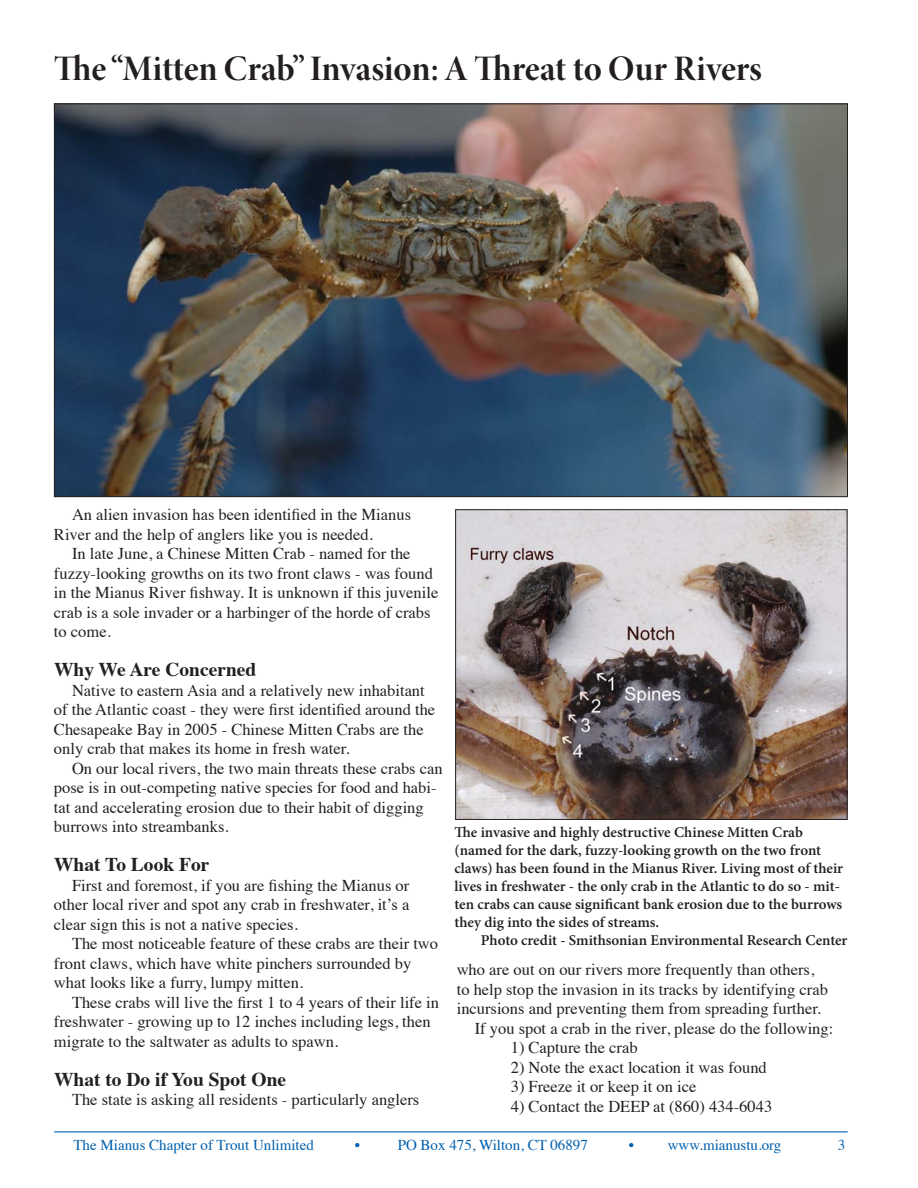
<style>
.page{position:relative;width:918px;height:1188px;background:#fff}
.page>*{position:absolute;margin:0;border:0;box-sizing:border-box;transform-origin:0 0}
.t1{font:36px "Minion Pro Bold Disp";letter-spacing:-.005em;color:#231f20}
.t2{font:700 19.5px "Times";color:#231f20}
.t3{font:16.5px/19.5px "Times";color:#231f20}
.t4{font:600 15px/18px "Minion Pro";color:#231f20}
.t5{font:15px "Times";color:#0160ae}
</style>
<div class="page">
<img style="left:56px;top:106px;width:790px;height:389px">
<img style="left:457px;top:511px;width:389px;height:307px">
<div style="left:455px;top:509px;width:393px;height:311px;border:1px solid #231f20"></div>
<hr style="left:54px;top:1131px;width:794px;height:1px;background:#0160ae">
<h1 class="t1" style="left:54px;top:47px;width:709px">The “Mitten Crab” Invasion: A Threat to Our Rivers</h1>
<p class="t3" style="left:54px;top:504px;width:359px;text-indent:18px">An alien invasion has been identified in the Mianus<br>River and the help of anglers like you is needed.</p>
<p class="t3" style="left:54px;top:543px;width:386px;text-indent:18px">In late June, a Chinese Mitten Crab - named for the fuzzy-looking growths on its two front claws - was found in the Mianus River fishway. It is unknown if this juvenile crab is a sole invader or a harbinger of the horde of crabs to come.</p>
<p class="t2" style="left:54px;top:651px;width:204px">Why We Are Concerned</p>
<p class="t3" style="left:54px;top:679px;width:383px;text-indent:18px">Native to eastern Asia and a relatively new inhabitant of the Atlantic coast - they were first identified around the Chesapeake Bay in 2005 - Chinese Mitten Crabs are the only crab that makes its home in fresh water.</p>
<p class="t3" style="left:54px;top:757px;width:390px;text-indent:18px">On our local rivers, the two main threats these crabs can pose is in out-competing native species for food and habi&shy;tat and accelerating erosion due to their habit of digging burrows into streambanks.</p>
<p class="t2" style="left:54px;top:846px;width:157px">What To Look For</p>
<p class="t3" style="left:54px;top:874px;width:357px;text-align:justify;text-indent:18px">First and foremost, if you are fishing the Mianus or other local river and spot any crab in freshwater, it’s a clear sign this is not a native species.</p>
<p class="t3" style="left:54px;top:933px;width:386px;text-indent:18px">The most noticeable feature of these crabs are their two front claws, which have white pinchers surrounded by what looks like a furry, lumpy mitten.</p>
<p class="t3" style="left:54px;top:991px;width:387px;text-indent:18px">These crabs will live the first 1 to 4 years of their life in freshwater - growing up to 12 inches including legs, then migrate to the saltwater as adults to spawn.</p>
<p class="t2" style="left:54px;top:1061px;width:234px">What to Do if You Spot One</p>
<p class="t3" style="left:72px;top:1089px;width:349px">The state is asking all residents - particularly anglers</p>
<p class="t4" style="left:454px;top:823px;width:390px">The invasive and highly destructive Chinese Mitten Crab (named for the dark, fuzzy-looking growth on the two front claws) has been found in the Mianus River. Living most of their lives in freshwater - the only crab in the Atlantic to do so - mit&shy;ten crabs can cause significant bank erosion due to the burrows they dig into the sides of streams.</p>
<p class="t4" style="left:481px;top:931px;width:368px">Photo credit - Smithsonian Environmental Research Center</p>
<p class="t3" style="left:457px;top:959px;width:359px">who are out on our rivers more frequently than others,</p>
<p class="t3" style="left:457px;top:978px;width:373px">to help stop the invasion in its tracks by identifying crab</p>
<p class="t3" style="left:457px;top:998px;width:366px">incursions and preventing them from spreading further.</p>
<p class="t3" style="left:475px;top:1017px;width:360px">If you spot a crab in the river, please do the following:</p>
<p class="t3" style="left:511px;top:1037px;width:128px">1) Capture the crab</p>
<p class="t3" style="left:511px;top:1056px;width:258px">2) Note the exact location it was found</p>
<p class="t3" style="left:511px;top:1076px;width:187px">3) Freeze it or keep it on ice</p>
<p class="t3" style="left:511px;top:1095px;width:263px">4) Contact the DEEP at (860) 434-6043</p>
<p class="t5" style="left:73px;top:1131px;width:242px">The Mianus Chapter of Trout Unlimited</p>
<p class="t5" style="left:355px;top:1131px;width:7px">•</p>
<p class="t5" style="left:398px;top:1131px;width:192px">PO Box 475, Wilton, CT 06897</p>
<p class="t5" style="left:629px;top:1131px;width:154px">• www.mianustu.org</p>
<p class="t5" style="left:838px;top:1131px;width:9px">3</p>
</div>
